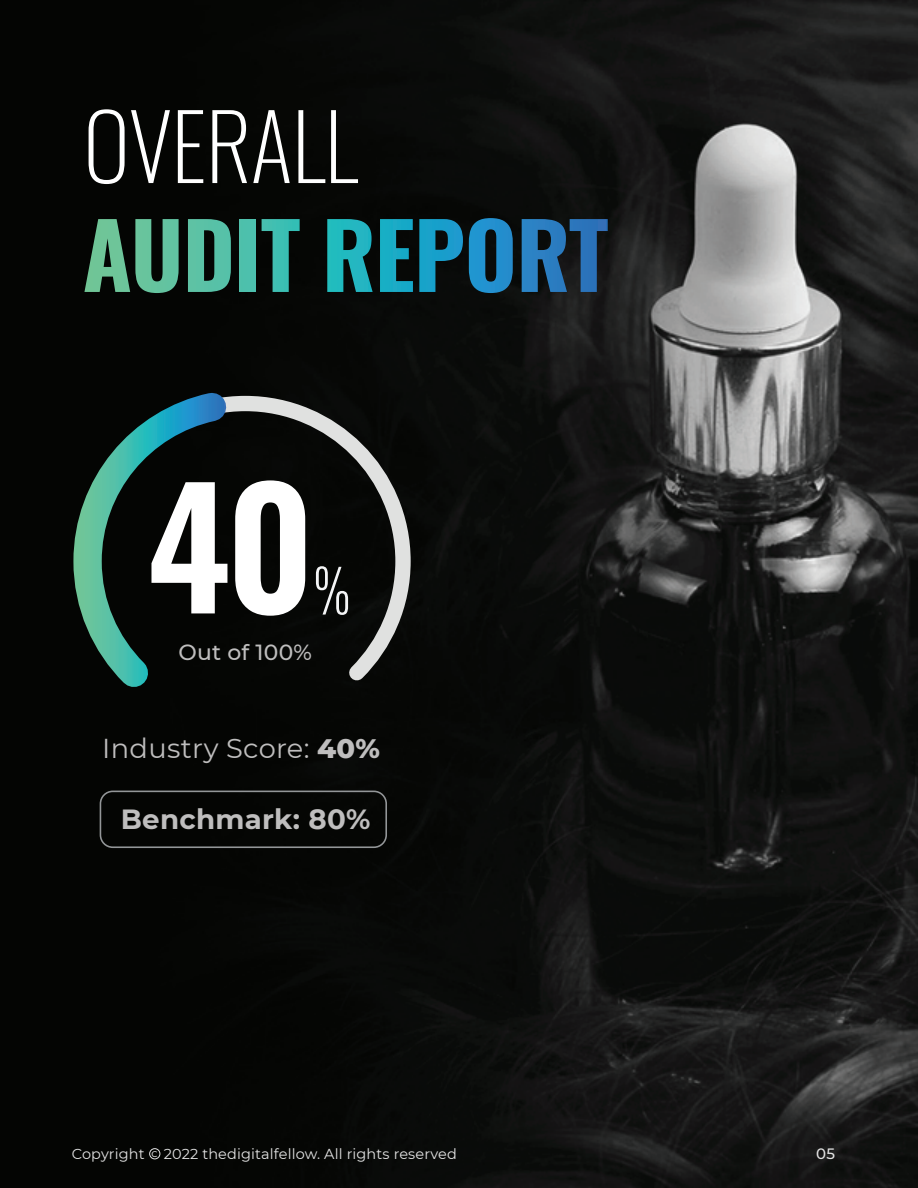
<style>
.page{position:relative;width:918px;height:1188px;background:#fff}
.page>*{position:absolute;margin:0;border:0;box-sizing:border-box;transform-origin:0 0}
.t1{font:600 162px "Oswald";color:#fff}
.t2{font:200 90px "Oswald";letter-spacing:-.01em;color:#fff}
.t3{font:700 27.75px "Montserrat";letter-spacing:.01em;color:#bfbebe}
.t4{font:27.3px "Montserrat";letter-spacing:.01em;color:#bfbebe}
.t5{font:500 21.9px "Montserrat";letter-spacing:.01em;color:#bfbebe}
.t6{font:500 15px "Montserrat";color:#e4e4e4}
.t7{font:14.4px "Montserrat";letter-spacing:.01em;color:#e4e4e4}
.s1{font-weight:800}
</style>
<div class="page">
<img style="left:0;top:0;width:918px;height:1188px">
<div style="left:149px;top:1148px;width:11px;height:11px;border:1px solid #e4e4e4;border-radius:50%"></div>
<div style="left:100px;top:791px;width:287px;height:57px;border:2px solid #939698;border-radius:12px"></div>
<svg style="left:84px;top:219px;width:95px;height:74px;background:#437c62"></svg>
<svg style="left:188px;top:219px;width:43px;height:73px;background:#479983"></svg>
<div style="left:240px;top:219px;width:16px;height:73px;background:#4dc0ad"></div>
<svg style="left:262px;top:219px;width:38px;height:73px;background:#21655e"></svg>
<svg style="left:327px;top:219px;width:46px;height:73px;background:#1a888d"></svg>
<svg style="left:380px;top:219px;width:33px;height:73px;background:#127a8b"></svg>
<svg style="left:419px;top:219px;width:44px;height:73px;background:#12657f"></svg>
<svg style="left:469px;top:218px;width:44px;height:75px;background:#1b6c99"></svg>
<svg style="left:522px;top:219px;width:86px;height:73px;background:#21537d"></svg>
<svg style="left:246px;top:388px;width:172px;height:307px;background:#20211f"></svg>
<svg style="left:59px;top:373px;width:187px;height:340px;background:#10231f"></svg>
<h2 class="t2" style="left:83px;top:66px;width:276px">OVERALL</h2>
<h1 class="t1" style="left:147px;top:403px;width:169px">40</h1>
<h3 class="t5" style="left:178px;top:637px;width:135px">Out of 100%</h3>
<h3 class="t4" style="left:102px;top:730px;width:279px">Industry Score: <span class="s1">40%</span></h3>
<h3 class="t3" style="left:121px;top:799px;width:251px">Benchmark: 80%</h3>
<p class="t7" style="left:72px;top:1144px;width:387px">Copyright <sup>C</sup> 2022 thedigitalfellow. All rights reserved</p>
<p class="t6" style="left:816px;top:1143px;width:20px">05</p>
</div>
